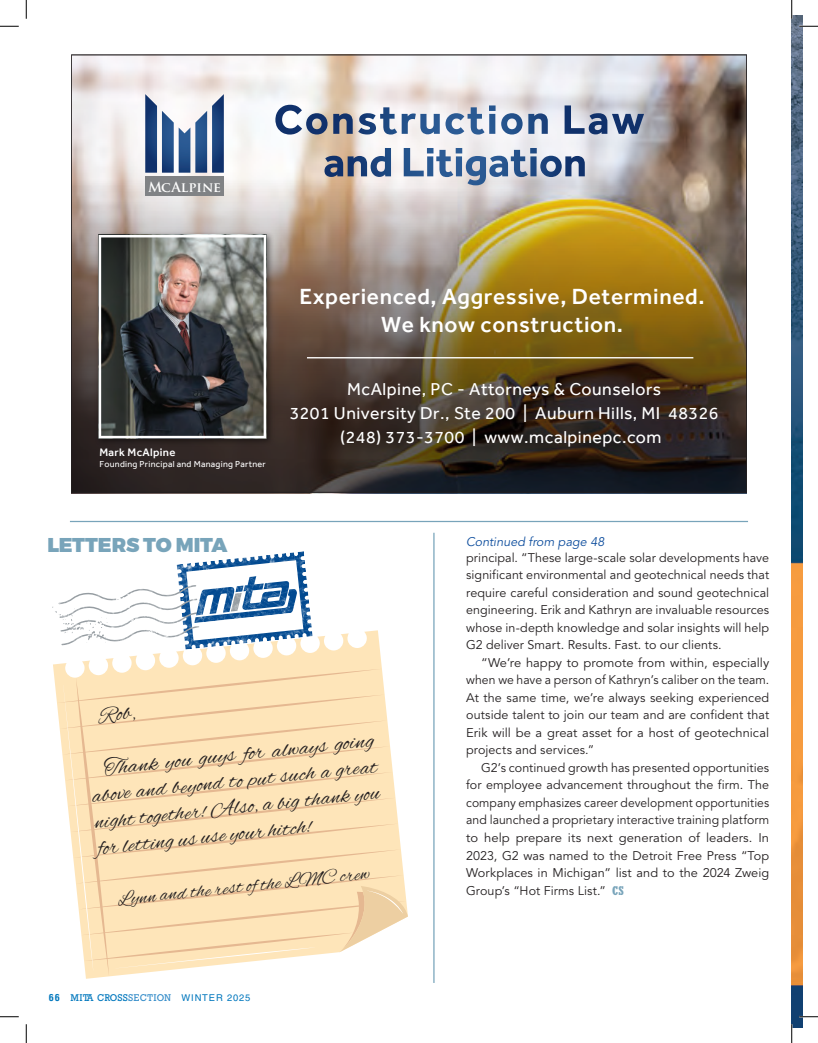
<style>
.page{position:relative;width:818px;height:1043px;background:#fff}
.page>*{position:absolute;margin:0;border:0;box-sizing:border-box;transform-origin:0 0}
.t1{font:22.5px/26.2px "Alex Brush";color:#231f20;text-align:justify;scale:1.04 1}
.t2{font:500 22.5px/27px "Effra";letter-spacing:.03em;color:#fff;text-align:center}
.t3{font:22.5px "Alex Brush";color:#231f20}
.t4{font:20px "Alex Brush";color:#231f20}
.t5{font:900 20px "Montserrat";letter-spacing:-.015em;color:#78a4ba}
.t6{font:17.62px/23.8px "Effra";letter-spacing:.03em;color:#fff;text-align:center}
.t7{font:700 13.62px "Trajan Pro";color:#fff}
.t8{font:12.5px/17.5px "Avenir LT Std";letter-spacing:.005em;color:#231f20;text-align:justify}
.t9{font:italic 12.5px "Avenir LT Std";letter-spacing:.005em;color:#0d4d9d}
.t10{font:500 11.12px "Effra";letter-spacing:.03em;color:#fff}
.t11{font:9.38px "Helvetica";letter-spacing:.09em;color:#0077bd}
.t12{font:9px "Effra";letter-spacing:.03em;color:#fff}
.s1{font-weight:700;font-stretch:condensed}
.s2{font-family:"Rockwell"}
.s3{font-family:"Rockwell";color:#348cc9}
.s4{font-family:"Rockwell";font-weight:700;color:#78a4ba}
</style>
<div class="page">
<svg style="left:53px;top:630px;width:352px;height:348px"></svg>
<svg style="left:65px;top:668px;width:338px;height:308px;fill:#fee5b9"></svg>
<svg style="left:57px;top:685px;width:36px;height:285px"></svg>
<svg style="left:115px;top:947px;width:200px;height:21px"></svg>
<svg style="left:339px;top:886px;width:69px;height:67px"></svg>
<hr style="left:70px;top:521px;width:678px;height:1px;background:#78a4ba">
<img style="left:71px;top:55px;width:675px;height:437px">
<svg style="left:52px;top:551px;width:261px;height:98px"></svg>
<img style="left:791px;top:15px;width:11px;height:1001px">
<div style="left:791px;top:1016px;width:11px;height:12px;background:#104071"></div>
<hr style="left:433px;top:532px;width:1px;height:450px;background:#78a4ba">
<svg style="left:0;top:25px;width:19px;height:2px"></svg>
<svg style="left:799px;top:25px;width:19px;height:2px"></svg>
<svg style="left:0;top:1016px;width:19px;height:1px"></svg>
<svg style="left:799px;top:1015px;width:19px;height:2px"></svg>
<svg style="left:25px;top:0;width:2px;height:19px"></svg>
<svg style="left:25px;top:1024px;width:2px;height:18px"></svg>
<svg style="left:791px;top:0;width:1px;height:19px"></svg>
<svg style="left:791px;top:1024px;width:1px;height:18px"></svg>
<p class="t7" style="left:148px;top:178px;width:75px">McAlpine</p>
<p class="t10" style="left:99px;top:446px;width:77px">Mark McAlpine</p>
<p class="t12" style="left:99px;top:458px;width:168px">Founding Principal and Managing Partner</p>
<h1 class="t2" style="left:299px;top:283px;width:406px">Experienced, Aggressive, Determined.<br>We know construction.</h1>
<h3 class="t6" style="left:289px;top:377px;width:430px">McAlpine, PC - Attorneys &amp; Counselors<br>3201 University Dr., Ste 200 | Auburn Hills, MI 48326 (248) 373-3700 | www.mcalpinepc.com</h3>
<h2 class="t5" style="left:47px;top:533px;width:181px">LETTERS TO MITA</h2>
<h1 class="t3" style="left:97px;top:703px;width:38px;rotate:-6deg">Rob,</h1>
<h1 class="t1" style="left:88px;top:758px;width:277px;text-indent:15px;rotate:-6deg">Thank you guys for always going above and beyond to put such a great night together! Also, a big thank you for letting us use your hitch!</h1>
<h2 class="t4" style="left:117px;top:888px;width:254px;rotate:-6deg">Lynn and the rest of the LMC crew</h2>
<p class="t11" style="left:49px;top:992px;width:203px"><span class="s1">66</span> <span class="s2">MITA CROSS</span><span class="s3">SECTION</span> WINTER 2025</p>
<p class="t9" style="left:466px;top:534px;width:140px">Continued from page 48</p>
<p class="t8" style="left:466px;top:549px;width:304px">principal. “These large-scale solar developments have significant environmental and geotechnical needs that require careful consideration and sound geotechnical engineering. Erik and Kathryn are invaluable resources whose in-depth knowledge and solar insights will help G2 deliver Smart. Results. Fast. to our clients.</p>
<p class="t8" style="left:466px;top:654px;width:304px;text-indent:15px">“We’re happy to promote from within, especially when we have a person of Kathryn’s caliber on the team.<br>At the same time, we’re always seeking experienced outside talent to join our team and are confident that Erik will be a great asset for a host of geotechnical projects and services.”</p>
<p class="t8" style="left:466px;top:759px;width:304px;text-indent:15px">G2’s continued growth has presented opportunities for employee advancement throughout the firm. The company emphasizes career development opportunities and launched a proprietary interactive training platform to help prepare its next generation of leaders. In 2023, G2 was named to the Detroit Free Press “Top Workplaces in Michigan” list and to the 2024 Zweig Group’s “Hot Firms List.” <span class="s4">CS</span></p>
</div>
